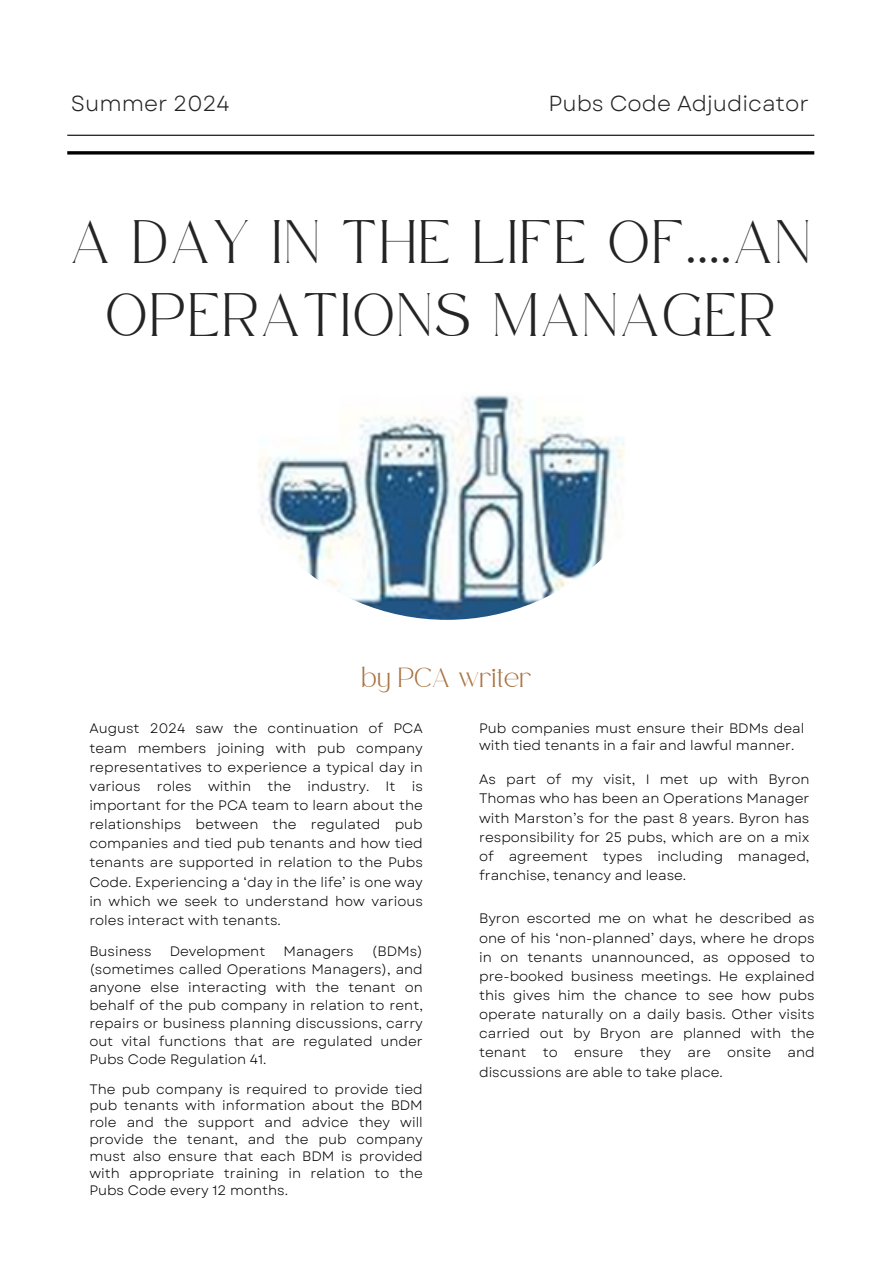
<style>
.page{position:relative;width:894px;height:1264px;background:#fff}
.page>*{position:absolute;margin:0;border:0;box-sizing:border-box;transform-origin:0 0}
.t1{font:29.85px "Safira March";letter-spacing:.13em;color:#242424}
.t2{font:21.75px "Garet";color:#242424}
.t3{font:13.65px/19.2px "Garet";color:#000;text-align:justify}
.t4{font:13.5px "Safira March";letter-spacing:.055em;color:#a87341}
</style>
<div class="page">
<hr style="left:67px;top:151px;width:747px;height:3px;background:#000">
<hr style="left:67px;top:135px;width:747px;height:1px;background:#000">
<img style="left:258px;top:395px;width:366px;height:225px">
<p class="t2" style="left:71px;top:87px;width:160px">Summer 2024</p>
<p class="t2" style="left:548px;top:87px;width:262px">Pubs Code Adjudicator</p>
<h2 class="t1" style="left:72px;top:235px;width:739px">A DAY IN THE LIFE OF....AN</h2>
<h2 class="t1" style="left:107px;top:309px;width:669px">OPERATIONS MANAGER</h2>
<h1 class="t4" style="left:362px;top:674px;width:171px">by PCA writer</h1>
<p class="t3" style="left:89px;top:719px;width:335px">August 2024 saw the continuation of PCA team members joining with pub company representatives to experience a typical day in various roles within the industry. It is important for the PCA team to learn about the relationships between the regulated pub companies and tied pub tenants and how tied tenants are supported in relation to the Pubs Code. Experiencing a ‘day in the life’ is one way in which we seek to understand how various roles interact with tenants.</p>
<p class="t3" style="left:479px;top:720px;width:326px;line-height:16.8px">Pub companies must ensure their BDMs deal with tied tenants in a fair and lawful manner.</p>
<p class="t3" style="left:479px;top:770px;width:332px">As part of my visit, I met up with Byron Thomas who has been an Operations Manager with Marston’s for the past 8 years. Byron has responsibility for 25 pubs, which are on a mix of agreement types including managed, franchise, tenancy and lease.</p>
<p class="t3" style="left:479px;top:909px;width:337px">Byron escorted me on what he described as one of his ‘non-planned’ days, where he drops in on tenants unannounced, as opposed to pre-booked business meetings. He explained this gives him the chance to see how pubs operate naturally on a daily basis. Other visits carried out by Bryon are planned with the tenant to ensure they are onsite and discussions are able to take place.</p>
<p class="t3" style="left:89px;top:942px;width:335px;line-height:18px;text-indent:282px">(BDMs) (sometimes called Operations Managers), and anyone else interacting with the tenant on behalf of the pub company in relation to rent, repairs or business planning discussions, carry out vital functions that are regulated under Pubs Code Regulation 41.</p>
<p class="t3" style="left:89px;top:942px;width:64px">Business</p>
<p class="t3" style="left:170px;top:942px;width:97px">Development</p>
<p class="t3" style="left:283px;top:942px;width:72px">Managers</p>
<p class="t3" style="left:89px;top:1080px;width:335px;line-height:16.8px">The pub company is required to provide tied pub tenants with information about the BDM role and the support and advice they will provide the tenant, and the pub company must also ensure that each BDM is provided with appropriate training in relation to the Pubs Code every 12 months.</p>
</div>
